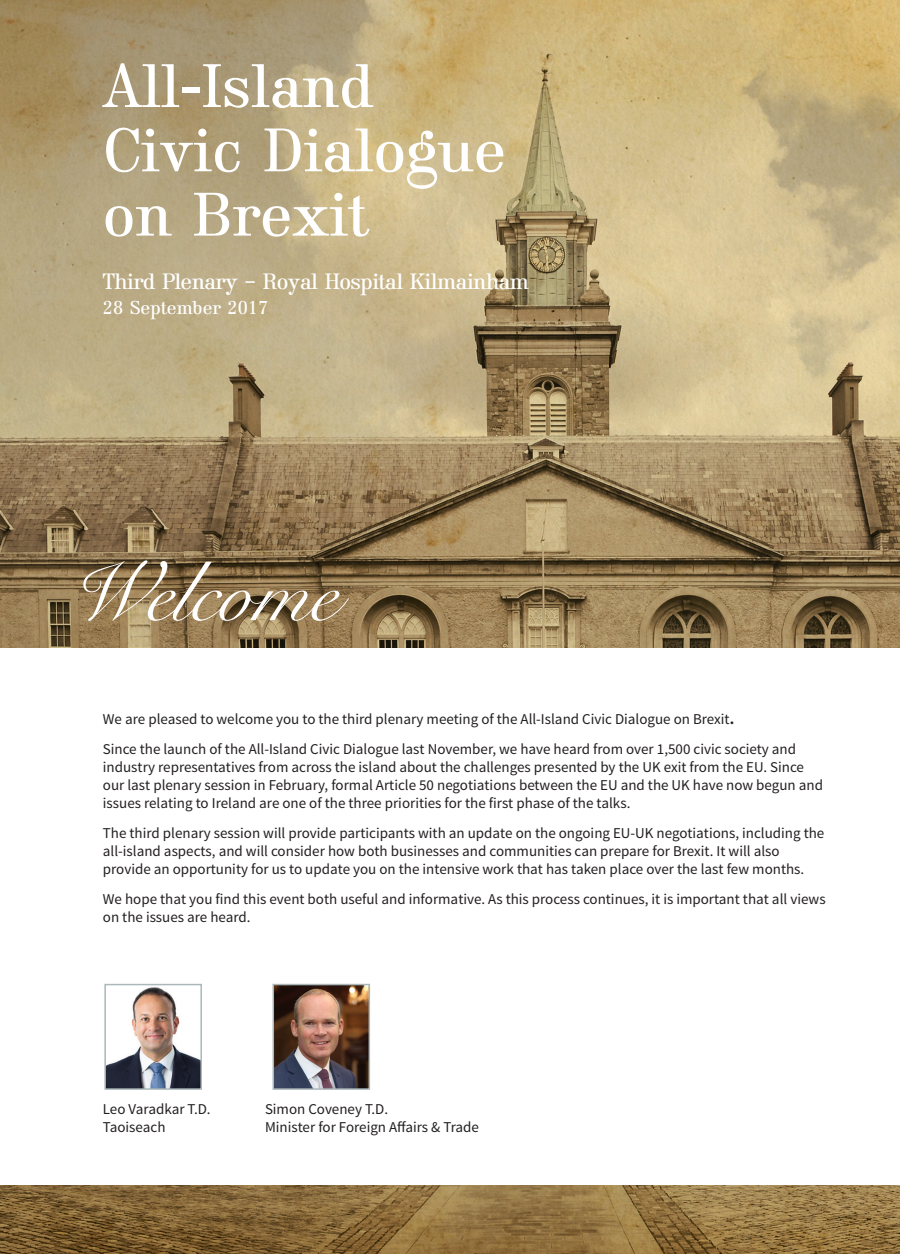
<style>
.page{position:relative;width:900px;height:1256px;background:#fff}
.page>*{position:absolute;margin:0;border:0;box-sizing:border-box;transform-origin:0 0}
.t1{font:84px "Snell Roundhand";letter-spacing:-.01em;color:#fff}
.t2{font:64.2px/64.3px "Roemisch Stehend";color:#fff}
.t3{font:23.25px "Roemisch Stehend";letter-spacing:-.025em;color:#fff}
.t4{font:19.5px "Roemisch Stehend";color:#fff}
.t5{font:15px/18px "Source Sans Pro";color:#231f20}
.s1{font-family:"Lucida Grande"}
.s2{font-weight:700}
</style>
<div class="page">
<img style="left:0;top:0;width:899px;height:647px">
<img style="left:107px;top:987px;width:92px;height:100px">
<div style="left:104px;top:984px;width:98px;height:106px;border:2px solid #abb7b9"></div>
<img style="left:275px;top:987px;width:92px;height:100px">
<div style="left:272px;top:984px;width:98px;height:106px;border:2px solid #abb7b9"></div>
<img style="left:0;top:1185px;width:899px;height:68px">
<h2 class="t2" style="left:103px;top:53px;width:404px">All-Island<br>Civic Dialogue on Brexit</h2>
<h3 class="t3" style="left:103px;top:267px;width:428px">Third Plenary <span class="s1">–</span> Royal Hospital Kilmainham</h3>
<h3 class="t4" style="left:103px;top:296px;width:167px">28 September 2017</h3>
<h1 class="t1" style="left:68px;top:545px;width:272px">Welcome</h1>
<p class="t5" style="left:103px;top:705px;width:694px;line-height:30px">We are pleased to welcome you to the third plenary meeting of the All-Island Civic Dialogue on Brexit<span class="s2">.<br></span>Since the launch of the All-Island Civic Dialogue last November, we have heard from over 1,500 civic society and</p>
<p class="t5" style="left:103px;top:759px;width:721px">industry representatives from across the island about the challenges presented by the UK exit from the EU. Since our last plenary session in February, formal Article 50 negotiations between the EU and the UK have now begun and issues relating to Ireland are one of the three priorities for the first phase of the talks.</p>
<p class="t5" style="left:103px;top:825px;width:723px">The third plenary session will provide participants with an update on the ongoing EU-UK negotiations, including the all-island aspects, and will consider how both businesses and communities can prepare for Brexit. It will also provide an opportunity for us to update you on the intensive work that has taken place over the last few months.</p>
<p class="t5" style="left:103px;top:891px;width:724px">We hope that you find this event both useful and informative. As this process continues, it is important that all views on the issues are heard.</p>
<p class="t5" style="left:103px;top:1101px;width:109px">Leo Varadkar T.D.</p>
<p class="t5" style="left:265px;top:1101px;width:125px">Simon Coveney T.D.</p>
<p class="t5" style="left:103px;top:1119px;width:64px">Taoiseach</p>
<p class="t5" style="left:265px;top:1119px;width:215px">Minister for Foreign Affairs &amp; Trade</p>
</div>
